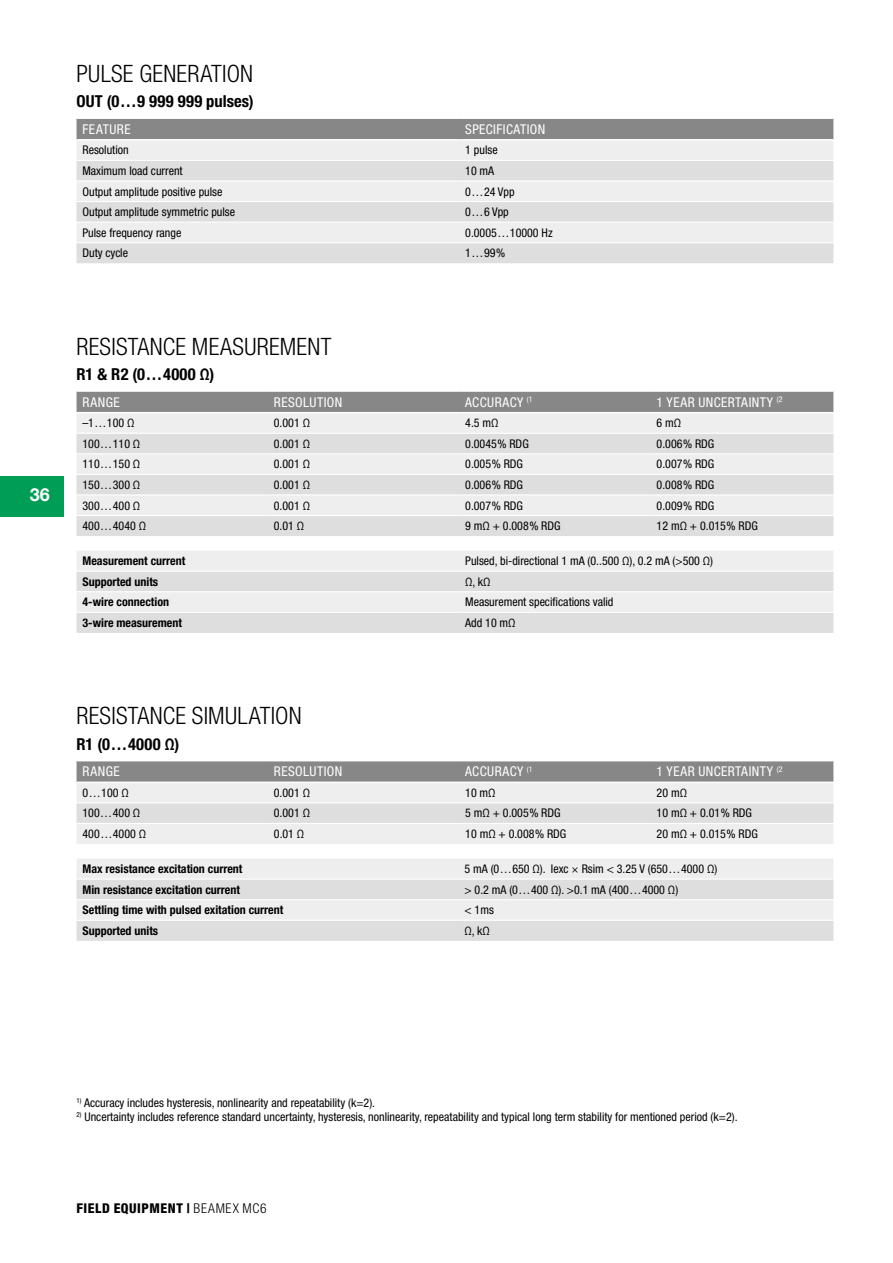
<style>
.page{position:relative;width:893px;height:1263px;background:#fff}
.page>*{position:absolute;margin:0;border:0;box-sizing:border-box;transform-origin:0 0}
.t1{font:300 condensed 24px "Helvetica Neue LT Std";letter-spacing:.01em;color:#000}
.t2{font:700 18px "Helvetica Neue LT Std";color:#fff}
.t3{font:700 condensed 16.5px "Helvetica Neue LT Std";letter-spacing:.02em;color:#000}
.t4{font:condensed 13.5px "Helvetica Neue LT Std";letter-spacing:.035em;color:#fff}
.t5{font:800 condensed 13.5px "Helvetica Neue LT Std";letter-spacing:.04em;color:#000}
.t6{font:condensed 12px "Helvetica Neue LT Std";color:#000}
.t7{font:700 condensed 12px "Helvetica Neue LT Std";color:#000}
.s1{font-weight:300}
</style>
<div class="page">
<div style="left:77px;top:119px;width:756px;height:20px;background:#888787"></div>
<div style="left:77px;top:141px;width:756px;height:19px;background:#eee"></div>
<svg style="left:77px;top:161px;width:756px;height:102px;background:#e4e4e4"></svg>
<hr style="left:77px;top:201px;width:382px;height:1px;background:#fff">
<hr style="left:459px;top:201px;width:374px;height:1px;background:#fff">
<hr style="left:77px;top:242px;width:382px;height:1px;background:#fff">
<hr style="left:459px;top:242px;width:374px;height:1px;background:#fff">
<hr style="left:77px;top:180px;width:382px;height:2px;background:#fff">
<hr style="left:459px;top:180px;width:374px;height:2px;background:#fff">
<hr style="left:77px;top:222px;width:382px;height:1px;background:#fff">
<hr style="left:459px;top:222px;width:374px;height:1px;background:#fff">
<div style="left:77px;top:392px;width:756px;height:20px;background:#888787"></div>
<div style="left:77px;top:413px;width:756px;height:20px;background:#eee"></div>
<svg style="left:77px;top:434px;width:756px;height:102px;background:#e4e4e4"></svg>
<hr style="left:77px;top:474px;width:191px;height:1px;background:#fff">
<hr style="left:268px;top:474px;width:191px;height:1px;background:#fff">
<hr style="left:459px;top:474px;width:192px;height:1px;background:#fff">
<hr style="left:651px;top:474px;width:182px;height:1px;background:#fff">
<hr style="left:77px;top:515px;width:191px;height:1px;background:#fff">
<hr style="left:268px;top:515px;width:191px;height:1px;background:#fff">
<hr style="left:459px;top:515px;width:192px;height:1px;background:#fff">
<hr style="left:651px;top:515px;width:182px;height:1px;background:#fff">
<hr style="left:77px;top:453px;width:191px;height:1px;background:#fff">
<hr style="left:268px;top:453px;width:191px;height:1px;background:#fff">
<hr style="left:459px;top:453px;width:192px;height:1px;background:#fff">
<hr style="left:651px;top:453px;width:182px;height:1px;background:#fff">
<hr style="left:77px;top:494px;width:191px;height:1px;background:#fff">
<hr style="left:268px;top:494px;width:191px;height:1px;background:#fff">
<hr style="left:459px;top:494px;width:192px;height:1px;background:#fff">
<hr style="left:651px;top:494px;width:182px;height:1px;background:#fff">
<div style="left:77px;top:551px;width:756px;height:20px;background:#eee"></div>
<svg style="left:77px;top:572px;width:756px;height:61px;background:#e3e3e3"></svg>
<hr style="left:77px;top:612px;width:382px;height:1px;background:#fff">
<hr style="left:459px;top:612px;width:374px;height:1px;background:#fff">
<hr style="left:77px;top:591px;width:382px;height:1px;background:#fff">
<hr style="left:459px;top:591px;width:374px;height:1px;background:#fff">
<div style="left:77px;top:761px;width:756px;height:20px;background:#888787"></div>
<div style="left:77px;top:783px;width:756px;height:61px;background:#eee"></div>
<div style="left:77px;top:803px;width:756px;height:20px;background:#dedede"></div>
<hr style="left:77px;top:802px;width:191px;height:1px;background:#fff">
<hr style="left:268px;top:802px;width:191px;height:1px;background:#fff">
<hr style="left:459px;top:802px;width:192px;height:1px;background:#fff">
<hr style="left:651px;top:802px;width:182px;height:1px;background:#fff">
<hr style="left:77px;top:823px;width:191px;height:1px;background:#fff">
<hr style="left:268px;top:823px;width:191px;height:1px;background:#fff">
<hr style="left:459px;top:823px;width:192px;height:1px;background:#fff">
<hr style="left:651px;top:823px;width:182px;height:1px;background:#fff">
<div style="left:77px;top:859px;width:756px;height:19px;background:#eee"></div>
<svg style="left:77px;top:880px;width:756px;height:61px;background:#e3e3e3"></svg>
<hr style="left:77px;top:920px;width:381px;height:1px;background:#fff">
<hr style="left:458px;top:920px;width:375px;height:1px;background:#fff">
<hr style="left:77px;top:899px;width:381px;height:1px;background:#fff">
<hr style="left:458px;top:899px;width:375px;height:1px;background:#fff">
<div style="left:0;top:476px;width:64px;height:40px;background:#009d57"></div>
<h1 class="t1" style="left:77px;top:60px;width:178px">PULSE GENERATION</h1>
<h3 class="t3" style="left:77px;top:91px;width:179px">OUT (0…9 999 999 pulses)</h3>
<p class="t4" style="left:83px;top:121px;width:50px">FEATURE</p>
<p class="t4" style="left:465px;top:121px;width:82px">SPECIFICATION</p>
<p class="t6" style="left:83px;top:143px;width:48px">Resolution</p>
<p class="t6" style="left:465px;top:143px;width:34px">1 pulse</p>
<p class="t6" style="left:83px;top:164px;width:102px">Maximum load current</p>
<p class="t6" style="left:465px;top:164px;width:31px">10 mA</p>
<p class="t6" style="left:83px;top:184px;width:141px">Output amplitude positive pulse</p>
<p class="t6" style="left:465px;top:184px;width:51px">0…24 Vpp</p>
<p class="t6" style="left:83px;top:205px;width:154px">Output amplitude symmetric pulse</p>
<p class="t6" style="left:465px;top:205px;width:45px">0…6 Vpp</p>
<p class="t6" style="left:83px;top:225px;width:100px">Pulse frequency range</p>
<p class="t6" style="left:465px;top:225px;width:89px">0.0005…10000 Hz</p>
<p class="t6" style="left:83px;top:246px;width:47px">Duty cycle</p>
<p class="t6" style="left:465px;top:246px;width:41px">1…99%</p>
<h2 class="t2" style="left:30px;top:483px;width:21px">36</h2>
<h1 class="t1" style="left:77px;top:332px;width:256px">RESISTANCE MEASUREMENT</h1>
<h3 class="t3" style="left:77px;top:364px;width:139px">R1 &amp; R2 (0…4000 Ω)</h3>
<p class="t4" style="left:83px;top:394px;width:39px">RANGE</p>
<p class="t4" style="left:274px;top:394px;width:70px">RESOLUTION</p>
<p class="t4" style="left:465px;top:394px;width:69px">ACCURACY <sup>(1</sup></p>
<p class="t4" style="left:657px;top:394px;width:128px">1 YEAR UNCERTAINTY <sup>(2</sup></p>
<p class="t6" style="left:83px;top:416px;width:53px">–1…100 Ω</p>
<p class="t6" style="left:274px;top:416px;width:38px">0.001 Ω</p>
<p class="t6" style="left:465px;top:416px;width:35px">4.5 mΩ</p>
<p class="t6" style="left:657px;top:416px;width:26px">6 mΩ</p>
<p class="t6" style="left:83px;top:437px;width:59px">100…110 Ω</p>
<p class="t6" style="left:274px;top:437px;width:38px">0.001 Ω</p>
<p class="t6" style="left:465px;top:437px;width:65px">0.0045% RDG</p>
<p class="t6" style="left:657px;top:437px;width:59px">0.006% RDG</p>
<p class="t6" style="left:83px;top:457px;width:59px">110…150 Ω</p>
<p class="t6" style="left:274px;top:457px;width:38px">0.001 Ω</p>
<p class="t6" style="left:465px;top:457px;width:59px">0.005% RDG</p>
<p class="t6" style="left:657px;top:457px;width:59px">0.007% RDG</p>
<p class="t6" style="left:83px;top:478px;width:59px">150…300 Ω</p>
<p class="t6" style="left:274px;top:478px;width:38px">0.001 Ω</p>
<p class="t6" style="left:465px;top:478px;width:59px">0.006% RDG</p>
<p class="t6" style="left:657px;top:478px;width:59px">0.008% RDG</p>
<p class="t6" style="left:83px;top:498px;width:59px">300…400 Ω</p>
<p class="t6" style="left:274px;top:498px;width:38px">0.001 Ω</p>
<p class="t6" style="left:465px;top:498px;width:59px">0.007% RDG</p>
<p class="t6" style="left:657px;top:498px;width:59px">0.009% RDG</p>
<p class="t6" style="left:83px;top:519px;width:65px">400…4040 Ω</p>
<p class="t6" style="left:274px;top:519px;width:32px">0.01 Ω</p>
<p class="t6" style="left:465px;top:519px;width:97px">9 mΩ + 0.008% RDG</p>
<p class="t6" style="left:657px;top:519px;width:103px">12 mΩ + 0.015% RDG</p>
<p class="t7" style="left:83px;top:554px;width:104px">Measurement current</p>
<p class="t6" style="left:465px;top:554px;width:249px">Pulsed, bi-directional 1 mA (0..500 Ω), 0.2 mA (&gt;500 Ω)</p>
<p class="t7" style="left:83px;top:574px;width:77px">Supported units</p>
<p class="t6" style="left:465px;top:575px;width:27px">Ω, kΩ</p>
<p class="t7" style="left:83px;top:595px;width:88px">4-wire connection</p>
<p class="t6" style="left:465px;top:595px;width:150px">Measurement specifications valid</p>
<p class="t7" style="left:83px;top:615px;width:101px">3-wire measurement</p>
<p class="t6" style="left:465px;top:616px;width:52px">Add 10 mΩ</p>
<h1 class="t1" style="left:77px;top:702px;width:227px">RESISTANCE SIMULATION</h1>
<h3 class="t3" style="left:77px;top:734px;width:104px">R1 (0…4000 Ω)</h3>
<p class="t4" style="left:83px;top:764px;width:39px">RANGE</p>
<p class="t4" style="left:274px;top:764px;width:70px">RESOLUTION</p>
<p class="t4" style="left:465px;top:764px;width:69px">ACCURACY <sup>(1</sup></p>
<p class="t4" style="left:657px;top:764px;width:128px">1 YEAR UNCERTAINTY <sup>(2</sup></p>
<p class="t6" style="left:83px;top:786px;width:48px">0…100 Ω</p>
<p class="t6" style="left:274px;top:786px;width:38px">0.001 Ω</p>
<p class="t6" style="left:465px;top:786px;width:32px">10 mΩ</p>
<p class="t6" style="left:657px;top:786px;width:32px">20 mΩ</p>
<p class="t6" style="left:83px;top:806px;width:59px">100…400 Ω</p>
<p class="t6" style="left:274px;top:806px;width:38px">0.001 Ω</p>
<p class="t6" style="left:465px;top:806px;width:97px">5 mΩ + 0.005% RDG</p>
<p class="t6" style="left:657px;top:806px;width:97px">10 mΩ + 0.01% RDG</p>
<p class="t6" style="left:83px;top:827px;width:65px">400…4000 Ω</p>
<p class="t6" style="left:274px;top:827px;width:32px">0.01 Ω</p>
<p class="t6" style="left:465px;top:827px;width:103px">10 mΩ + 0.008% RDG</p>
<p class="t6" style="left:657px;top:827px;width:103px">20 mΩ + 0.015% RDG</p>
<p class="t7" style="left:83px;top:861px;width:161px">Max resistance excitation current</p>
<p class="t6" style="left:464px;top:862px;width:254px">5 mA (0…650 Ω). Iexc × Rsim &lt; 3.25 V (650…4000 Ω)</p>
<p class="t7" style="left:83px;top:882px;width:159px">Min resistance excitation current</p>
<p class="t6" style="left:464px;top:882px;width:215px">&gt; 0.2 mA (0…400 Ω). &gt;0.1 mA (400…4000 Ω)</p>
<p class="t7" style="left:83px;top:903px;width:202px">Settling time with pulsed exitation current</p>
<p class="t6" style="left:464px;top:903px;width:31px">&lt; 1ms</p>
<p class="t7" style="left:83px;top:923px;width:77px">Supported units</p>
<p class="t6" style="left:464px;top:924px;width:27px">Ω, kΩ</p>
<p class="t6" style="left:77px;top:1096px;width:300px"><sup>1)</sup> Accuracy includes hysteresis, nonlinearity and repeatability (k=2).</p>
<p class="t6" style="left:77px;top:1110px;width:662px"><sup>2)</sup> Uncertainty includes reference standard uncertainty, hysteresis, nonlinearity, repeatability and typical long term stability for mentioned period (k=2).</p>
<p class="t5" style="left:77px;top:1200px;width:192px">FIELD EQUIPMENT | <span class="s1">BEAMEX MC6</span></p>
</div>
